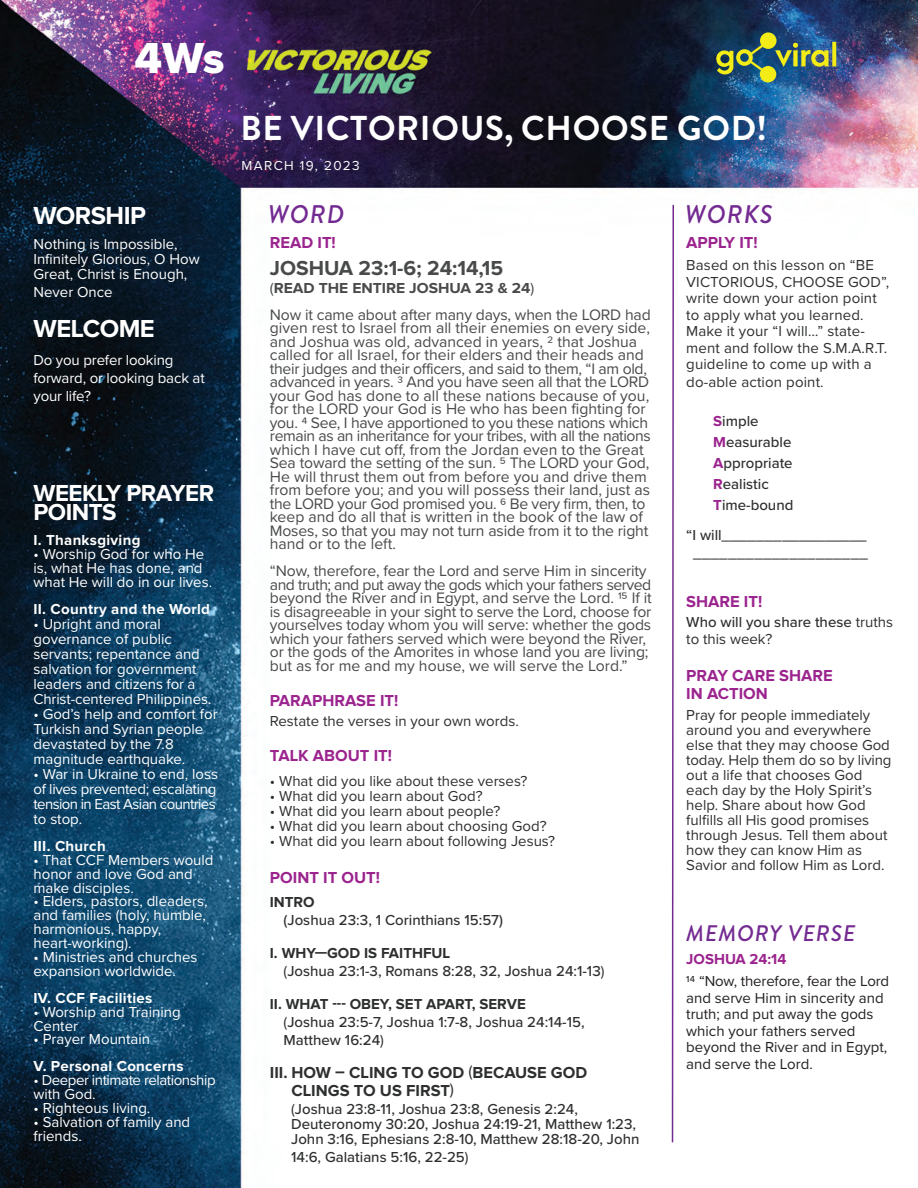
<style>
.page{position:relative;width:918px;height:1188px;background:#fff}
.page>*{position:absolute;margin:0;border:0;box-sizing:border-box;transform-origin:0 0}
.t1{font:45px "Proxima Nova Extrabld";color:#fff}
.t2{font:700 34.5px "Brandon Grotesque";letter-spacing:.02em;color:#fff}
.t3{font:700 25.5px "Proxima Nova";letter-spacing:-.02em;color:#fff}
.t4{font:italic 500 25.5px "Brandon Grotesque";letter-spacing:.04em;color:#742b91}
.t5{font:700 24px/19.8px "Proxima Nova";letter-spacing:-.02em;color:#fff}
.t6{font:italic 500 22.5px "Brandon Grotesque";letter-spacing:.04em;color:#742b91}
.t7{font:700 21px "Proxima Nova";color:#494a4a}
.t8{font:700 16.5px/18px "Proxima Nova";color:#9b248e}
.t9{font:700 16.5px/18px "Proxima Nova";color:#2e2f2f}
.t10{font:15.75px/13.5px "Proxima Nova";letter-spacing:-.01em;color:#494a4a}
.t11{font:15px/13.8px "Proxima Nova";color:#fff}
.t12{font:15px/15px "Proxima Nova";color:#2e2f2f}
.t13{font:500 15px/18px "Proxima Nova";color:#2e2f2f}
.t14{font:15px/16.5px "Proxima Nova";color:#231f20}
.t15{font:15px/15px "Proxima Nova";letter-spacing:-.02em;color:#fff}
.t16{font:700 15px "Proxima Nova";letter-spacing:.02em;color:#fff}
.t17{font:15px/13.8px "Proxima Nova";letter-spacing:-.03em;color:#fff}
.t18{font:700 15px "Proxima Nova";color:#494a4a;scale:1.04 1}
.t19{font:700 15px "Proxima Nova";color:#9b248e}
.t20{font:700 15px "Proxima Nova";color:#2e2f2f}
.t21{font:13.5px "Proxima Nova";letter-spacing:.1em;color:#fff}
.s1{font-weight:400}
.s2{font-weight:700}
.s3{font-weight:700;color:#9b248e}
</style>
<div class="page">
<img style="left:0;top:0;width:918px;height:1188px">
<svg style="left:671px;top:203px;width:4px;height:941px"></svg>
<img style="left:716px;top:32px;width:120px;height:50px">
<h1 class="t1" style="left:134px;top:32px;width:92px">4Ws</h1>
<h3 class="t3" style="left:33px;top:204px;width:114px">WORSHIP</h3>
<p class="t11" style="left:33px;top:236px;width:168px;line-height:15px">Nothing is Impossible,<br>Infinitely Glorious, O How<br>Great, Christ is Enough,</p>
<p class="t11" style="left:33px;top:284px;width:81px">Never Once</p>
<h3 class="t3" style="left:33px;top:317px;width:123px">WELCOME</h3>
<p class="t11" style="left:33px;top:350px;width:173px;line-height:18px">Do you prefer looking forward, or looking back at your life?</p>
<h3 class="t5" style="left:33px;top:484px;width:182px">WEEKLY PRAYER<br>POINTS</h3>
<p class="t16" style="left:33px;top:533px;width:108px">I. Thanksgiving</p>
<p class="t11" style="left:33px;top:547px;width:180px">• Worship God for who He is, what He has done, and what He will do in our lives.</p>
<p class="t16" style="left:33px;top:602px;width:178px">II. Country and the World</p>
<p class="t11" style="left:33px;top:616px;width:180px;line-height:15px">• Upright and moral governance of public servants; repentance and salvation for government leaders and citizens for a<br>Christ-centered Philippines.</p>
<p class="t11" style="left:33px;top:706px;width:186px;line-height:15px">• God’s help and comfort for<br>Turkish and Syrian people devastated by the 7.8 magnitude earthquake.</p>
<p class="t15" style="left:33px;top:766px;width:186px">• War in Ukraine to end, loss of lives prevented; escalating tension in East Asian countries to stop.</p>
<p class="t16" style="left:33px;top:839px;width:74px">III. Church</p>
<p class="t11" style="left:33px;top:852px;width:182px">• That CCF Members would honor and love God and make disciples.</p>
<p class="t11" style="left:33px;top:894px;width:175px">• Elders, pastors, dleaders, and families (holy, humble, harmonious, happy, heart-working).</p>
<p class="t11" style="left:33px;top:949px;width:166px">• Ministries and churches expansion worldwide.</p>
<p class="t16" style="left:33px;top:991px;width:120px">IV. CCF Facilities</p>
<p class="t11" style="left:33px;top:1004px;width:149px">• Worship and Training<br>Center</p>
<p class="t11" style="left:33px;top:1032px;width:118px">• Prayer Mountain</p>
<p class="t16" style="left:33px;top:1060px;width:152px">V. Personal Concerns</p>
<p class="t17" style="left:33px;top:1073px;width:184px">• Deeper intimate relationship with God.</p>
<p class="t11" style="left:33px;top:1101px;width:118px">• Righteous living.</p>
<p class="t11" style="left:33px;top:1114px;width:158px">• Salvation of family and friends.</p>
<h2 class="t2" style="left:240px;top:104px;width:528px">BE VICTORIOUS, CHOOSE GOD!</h2>
<p class="t21" style="left:242px;top:156px;width:120px">MARCH 19, 2023</p>
<h3 class="t4" style="left:268px;top:196px;width:78px">WORD</h3>
<p class="t8" style="left:270px;top:235px;width:67px">READ IT!</p>
<h3 class="t7" style="left:270px;top:258px;width:235px">JOSHUA 23:1-6; 24:14,15</h3>
<p class="t18" style="left:270px;top:281px;width:256px"><span class="s1">(</span>READ THE ENTIRE JOSHUA 23 &amp; 24<span class="s1">)</span></p>
<p class="t10" style="left:270px;top:307px;width:383px">Now it came about after many days, when the LORD had given rest to Israel from all their enemies on every side, and Joshua was old, advanced in years, 2 that Joshua called for all Israel, for their elders and their heads and their judges and their officers, and said to them, “I am old, advanced in years. 3 And you have seen all that the LORD your God has done to all these nations because of you, for the LORD your God is He who has been fighting for you. 4 See, I have apportioned to you these nations which remain as an inheritance for your tribes, with all the nations which I have cut off, from the Jordan even to the Great Sea toward the setting of the sun. 5 The LORD your God, He will thrust them out from before you and drive them from before you; and you will possess their land, just as the LORD your God promised you. 6 Be very firm, then, to keep and do all that is written in the book of the law of Moses, so that you may not turn aside from it to the right hand or to the left.</p>
<p class="t10" style="left:270px;top:564px;width:383px">“Now, therefore, fear the Lord and serve Him in sincerity and truth; and put away the gods which your fathers served beyond the River and in Egypt, and serve the Lord. 15 If it is disagreeable in your sight to serve the Lord, choose for yourselves today whom you will serve: whether the gods which your fathers served which were beyond the River, or the gods of the Amorites in whose land you are living; but as for me and my house, we will serve the Lord.”</p>
<p class="t8" style="left:270px;top:692px;width:130px">PARAPHRASE IT!</p>
<p class="t12" style="left:270px;top:713px;width:250px">Restate the verses in your own words.</p>
<p class="t8" style="left:270px;top:747px;width:124px">TALK ABOUT IT!</p>
<p class="t12" style="left:270px;top:772px;width:259px">• What did you like about these verses?</p>
<p class="t12" style="left:270px;top:787px;width:214px">• What did you learn about God?</p>
<p class="t12" style="left:270px;top:802px;width:232px">• What did you learn about people?</p>
<p class="t12" style="left:270px;top:817px;width:278px">• What did you learn about choosing God?</p>
<p class="t12" style="left:270px;top:832px;width:287px">• What did you learn about following Jesus?</p>
<p class="t8" style="left:270px;top:870px;width:112px">POINT IT OUT!</p>
<p class="t20" style="left:270px;top:895px;width:46px">INTRO</p>
<p class="t13" style="left:284px;top:910px;width:221px">(Joshua 23:3, 1 Corinthians 15:57)</p>
<p class="t13" style="left:284px;top:943px;width:322px;text-indent:-14px"><span class="s2">I. WHY—GOD IS FAITHFUL<br></span><span class="s1">(</span>Joshua 23:1-3, Romans 8:28, 32, Joshua 24:1-13<span class="s1">)</span></p>
<p class="t13" style="left:284px;top:994px;width:302px;text-indent:-14px"><span class="s2">II. WHAT --- OBEY, SET APART, SERVE<br></span><span class="s1">(</span>Joshua 23:5-7, Joshua 1:7-8, Joshua 24:14-15,<br>Matthew 16:24<span class="s1">)</span></p>
<p class="t9" style="left:291px;top:1064px;width:297px;text-indent:-22px">III. HOW – CLING TO GOD <span class="s1">(</span>BECAUSE GOD<br>CLINGS TO US FIRST<span class="s1">)</span></p>
<p class="t13" style="left:291px;top:1101px;width:350px;line-height:15px"><span class="s1">(</span>Joshua 23:8-11, Joshua 23:8, Genesis 2:24,<br>Deuteronomy 30:20, Joshua 24:19-21, Matthew 1:23,<br>John 3:16, Ephesians 2:8-10, Matthew 28:18-20, John</p>
<p class="t13" style="left:291px;top:1147px;width:179px">14:6, Galatians 5:16, 22-25<span class="s1">)</span></p>
<h3 class="t4" style="left:685px;top:196px;width:89px">WORKS</h3>
<p class="t8" style="left:686px;top:235px;width:73px">APPLY IT!</p>
<p class="t12" style="left:686px;top:256px;width:205px;line-height:16.5px">Based on this lesson on “BE<br>VICTORIOUS, CHOOSE GOD”, write down your action point to apply what you learned.<br>Make it your “I will…” state&shy;ment and follow the S.M.A.R.T. guideline to come up with a</p>
<p class="t12" style="left:686px;top:374px;width:139px">do-able action point.</p>
<p class="t13" style="left:713px;top:410px;width:82px;line-height:21px"><span class="s3">S</span>imple<br><span class="s3">M</span>easurable<br><span class="s3">A</span>ppropriate<br><span class="s3">R</span>ealistic<br><span class="s3">T</span>ime-bound</p>
<p class="t13" style="left:686px;top:526px;width:183px;text-align:center">“I will_________________ ____________________</p>
<p class="t8" style="left:686px;top:593px;width:78px">SHARE IT!</p>
<p class="t13" style="left:686px;top:614px;width:208px;line-height:16.5px">Who will you share these <span class="s1">truths to this week?</span></p>
<p class="t8" style="left:686px;top:667px;width:148px">PRAY CARE SHARE<br>IN ACTION</p>
<p class="t12" style="left:686px;top:706px;width:207px">Pray for people immediately around you and everywhere else that they may choose God today. Help them do so by living out a life that chooses God each day by the Holy Spirit’s help. Share about how God fulfills all His good promises through Jesus. Tell them about how they can know Him as<br>Savior and follow Him as Lord.</p>
<h3 class="t6" style="left:686px;top:918px;width:171px">MEMORY VERSE</h3>
<p class="t19" style="left:686px;top:953px;width:102px">JOSHUA 24:14</p>
<p class="t14" style="left:686px;top:972px;width:205px">14 “Now, therefore, fear the Lord and serve Him in sincerity and truth; and put away the gods which your fathers served beyond the River and in Egypt, and serve the Lord.</p>
</div>
